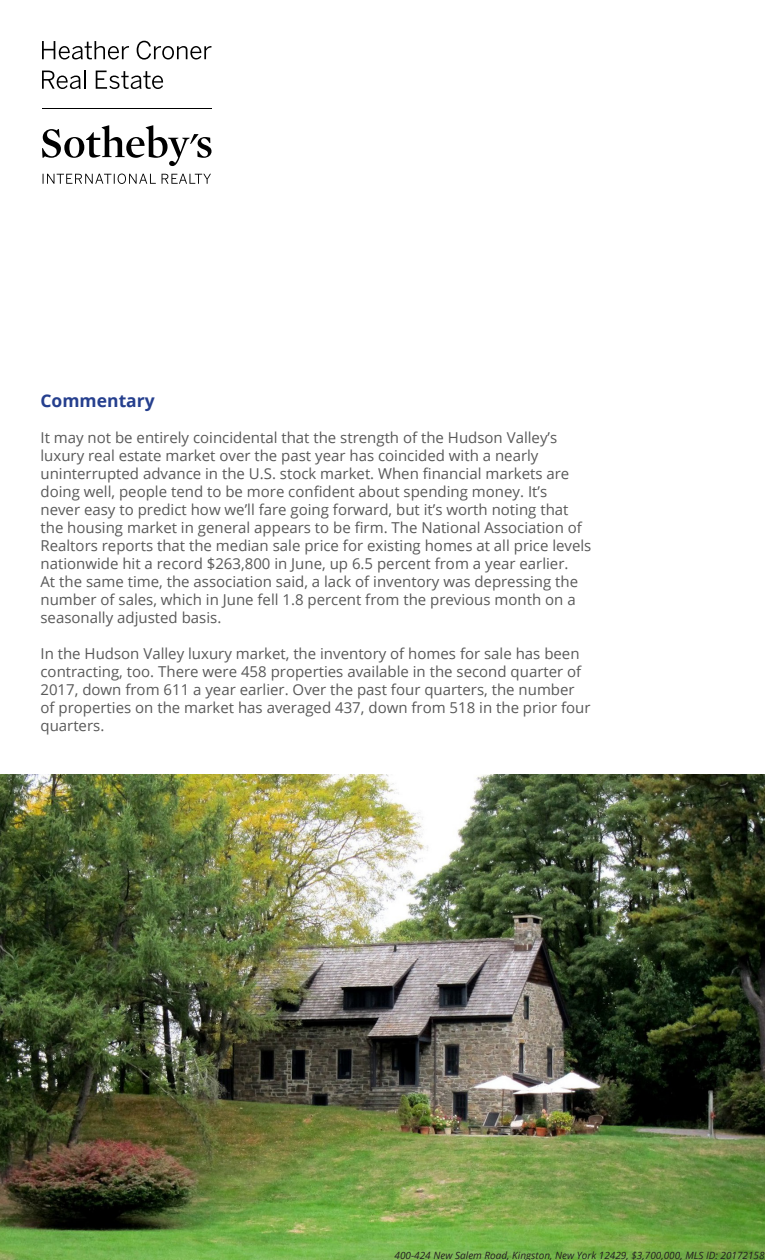
<style>
.page{position:relative;width:765px;height:1260px;background:#fff}
.page>*{position:absolute;margin:0;border:0;box-sizing:border-box;transform-origin:0 0}
.t1{font:700 17.5px "Open Sans";color:#253f8e}
.t2{font:15px/18px "Open Sans";color:#595959}
.t3{font:italic 10px "Open Sans";color:#231f20}
</style>
<div class="page">
<hr style="left:42px;top:108px;width:170px;height:1px;background:#000">
<svg style="left:42px;top:125px;width:170px;height:41px"></svg>
<svg style="left:43px;top:174px;width:168px;height:10px"></svg>
<svg style="left:42px;top:41px;width:87px;height:19px"></svg>
<svg style="left:137px;top:41px;width:75px;height:19px"></svg>
<svg style="left:42px;top:71px;width:44px;height:18px"></svg>
<svg style="left:96px;top:71px;width:67px;height:18px"></svg>
<img style="left:0;top:774px;width:765px;height:486px">
<p class="t1" style="left:41px;top:388px;width:116px">Commentary</p>
<p class="t2" style="left:41px;top:428px;width:552px">It may not be entirely coincidental that the strength of the Hudson Valley’s luxury real estate market over the past year has coincided with a nearly uninterrupted advance in the U.S. stock market. When financial markets are doing well, people tend to be more confident about spending money. It’s<br>never easy to predict how we’ll fare going forward, but it’s worth noting that the housing market in general appears to be firm. The National Association of Realtors reports that the median sale price for existing homes at all price levels nationwide hit a record $263,800 in June, up 6.5 percent from a year earlier.<br>At the same time, the association said, a lack of inventory was depressing the number of sales, which in June fell 1.8 percent from the previous month on a seasonally adjusted basis.</p>
<p class="t2" style="left:41px;top:644px;width:552px">In the Hudson Valley luxury market, the inventory of homes for sale has been contracting, too. There were 458 properties available in the second quarter of 2017, down from 611 a year earlier. Over the past four quarters, the number of properties on the market has averaged 437, down from 518 in the prior four quarters.</p>
<p class="t3" style="left:395px;top:1248px;width:372px">400-424 New Salem Road, Kingston, New York 12429, $3,700,000, MLS ID: 20172158</p>
</div>
